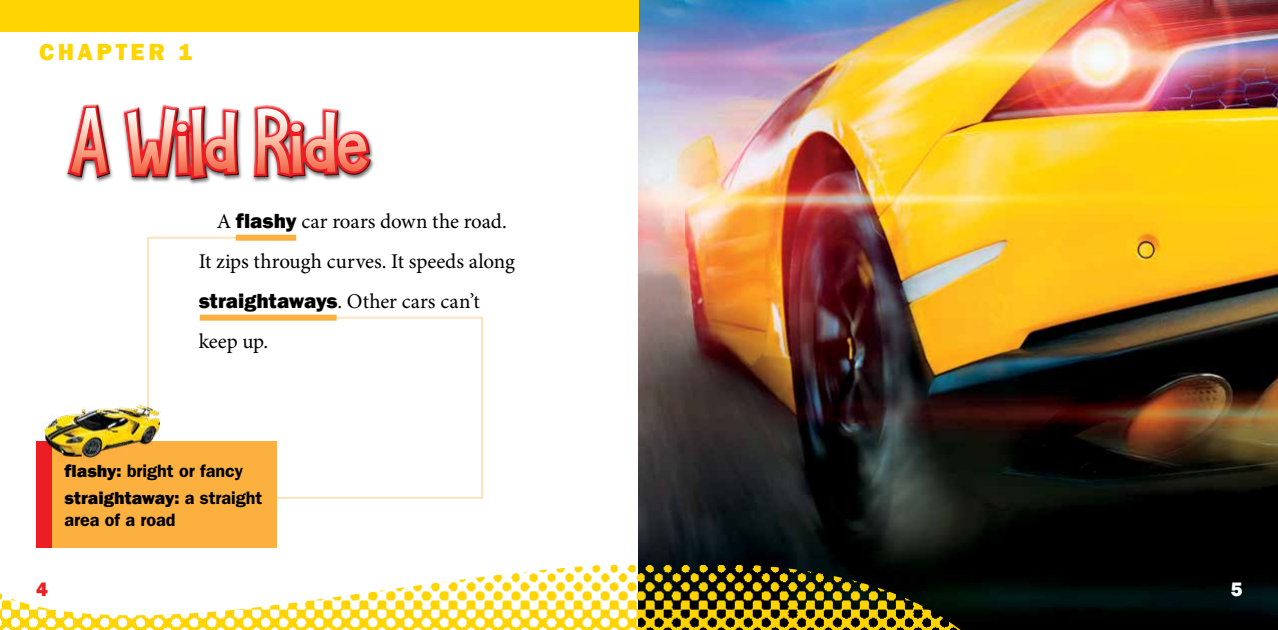
<style>
.page{position:relative;width:1278px;height:630px;background:#fff}
.page>*{position:absolute;margin:0;border:0;box-sizing:border-box;transform-origin:0 0}
.t1{font:800 24px "Franklin Gothic";letter-spacing:.15em;color:#ffd400}
.t2{font:21px/40px "Minion Pro";letter-spacing:-.005em;color:#000}
.t3{font:800 20px "Franklin Gothic";color:#ed1d24}
.t4{font:800 20px "Franklin Gothic";color:#fff}
.t5{font:600 18px/27px "Franklin Gothic";letter-spacing:-.005em;color:#000}
.s1{font-family:"Franklin Gothic";font-weight:800}
.s2{font-weight:800}
</style>
<div class="page">
<img style="left:639px;top:0;width:639px;height:630px">
<div style="left:51px;top:442px;width:225px;height:106px;background:#fbb040"></div>
<div style="left:36px;top:442px;width:15px;height:106px;background:#ed1d24"></div>
<svg style="left:271px;top:316px;width:212px;height:184px"></svg>
<div style="left:200px;top:315px;width:137px;height:6px;background:#fbb040"></div>
<svg style="left:147px;top:236px;width:93px;height:206px"></svg>
<div style="left:236px;top:235px;width:60px;height:6px;background:#fbb040"></div>
<div style="left:65px;top:103px;width:308px;height:79px;background:#000;opacity:.75"></div>
<img style="left:0;top:564px;width:972px;height:66px">
<div style="left:0;top:0;width:639px;height:31px;background:#ffd400"></div>
<img style="left:36px;top:391px;width:129px;height:83px">
<p class="t1" style="left:39px;top:37px;width:155px">CHAPTER 1</p>
<p class="t2" style="left:199px;top:201px;width:318px;text-indent:18px">A <span class="s1">flashy</span> car roars down the road.<br>It zips through curves. It speeds along <span class="s1">straightaways</span>. Other cars can’t keep up.</p>
<p class="t5" style="left:64px;top:457px;width:199px"><span class="s2">flashy:</span> bright or fancy <span class="s2">straightaway:</span> a straight</p>
<p class="t5" style="left:64px;top:506px;width:113px">area of a road</p>
<p class="t3" style="left:36px;top:576px;width:13px">4</p>
<p class="t4" style="left:1231px;top:576px;width:13px">5</p>
</div>
